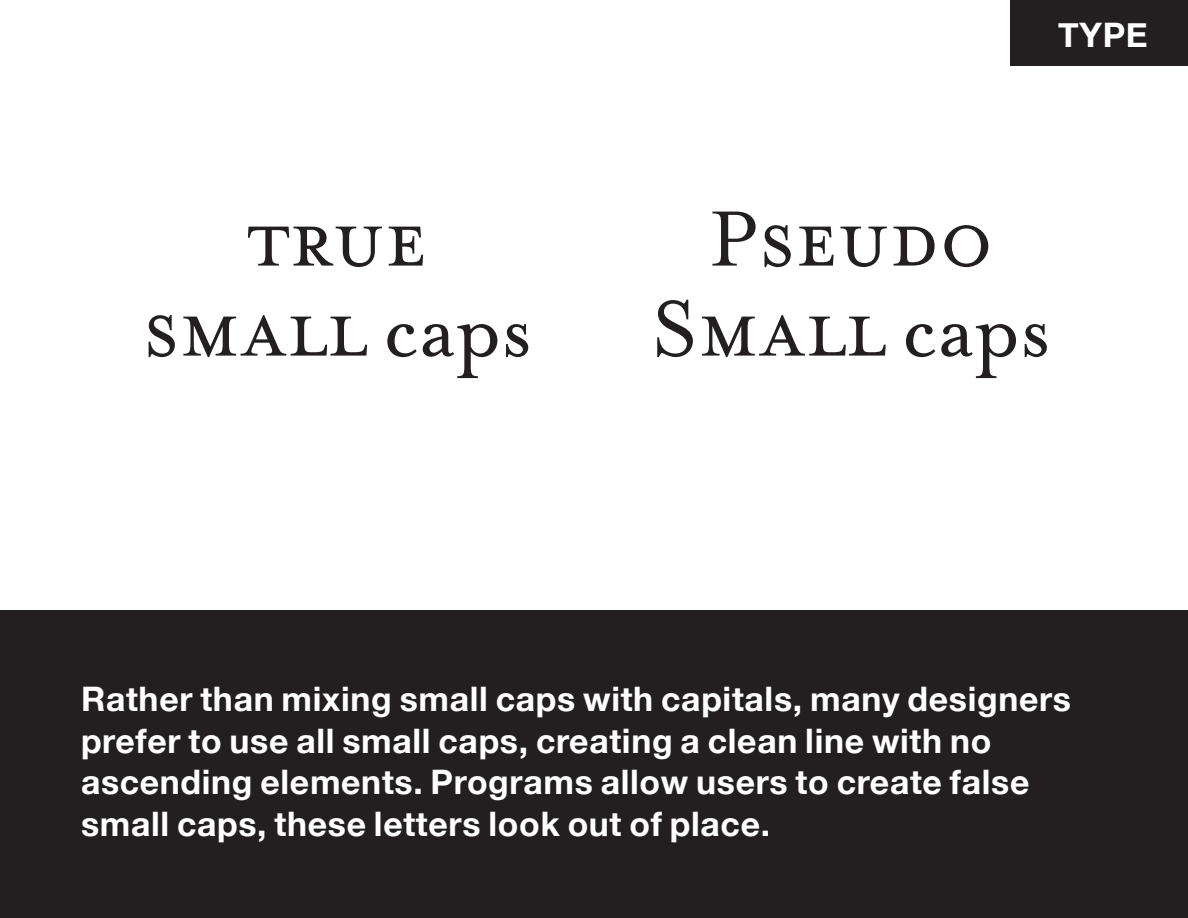
<style>
.page{position:relative;width:1188px;height:918px;background:#fff}
.page>*{position:absolute;margin:0;border:0;box-sizing:border-box;transform-origin:0 0}
.t1{font:90px/90px "Mrs Eaves OT";color:#231f20;text-align:center}
.t2{font:90px/90px "Mrs Eaves All Small Caps OT";color:#231f20;text-align:center}
.body_copy{font:700 33.75px/41.7px "Helvetica Neue";letter-spacing:.02em;color:#fff}
.s1{font-family:"Mrs Eaves OT"}
</style>
<div class="page">
<div style="left:0;top:610px;width:1188px;height:308px;background:#231f20"></div>
<div style="left:1010px;top:0;width:178px;height:65px;background:#231f20"></div>
<p class="t2" style="left:143px;top:201px;width:391px">true small <span class="s1">caps</span></p>
<p class="body_copy" style="left:1058px;top:15px;width:91px">TYPE</p>
<p class="t1" style="left:651px;top:194px;width:401px">Pseudo<br>Small caps</p>
<p class="body_copy" style="left:81px;top:679px;width:992px">Rather than mixing small caps with capitals, many designers prefer to use all small caps, creating a clean line with no ascending elements. Programs allow users to create false small caps, these letters look out of place.</p>
</div>
